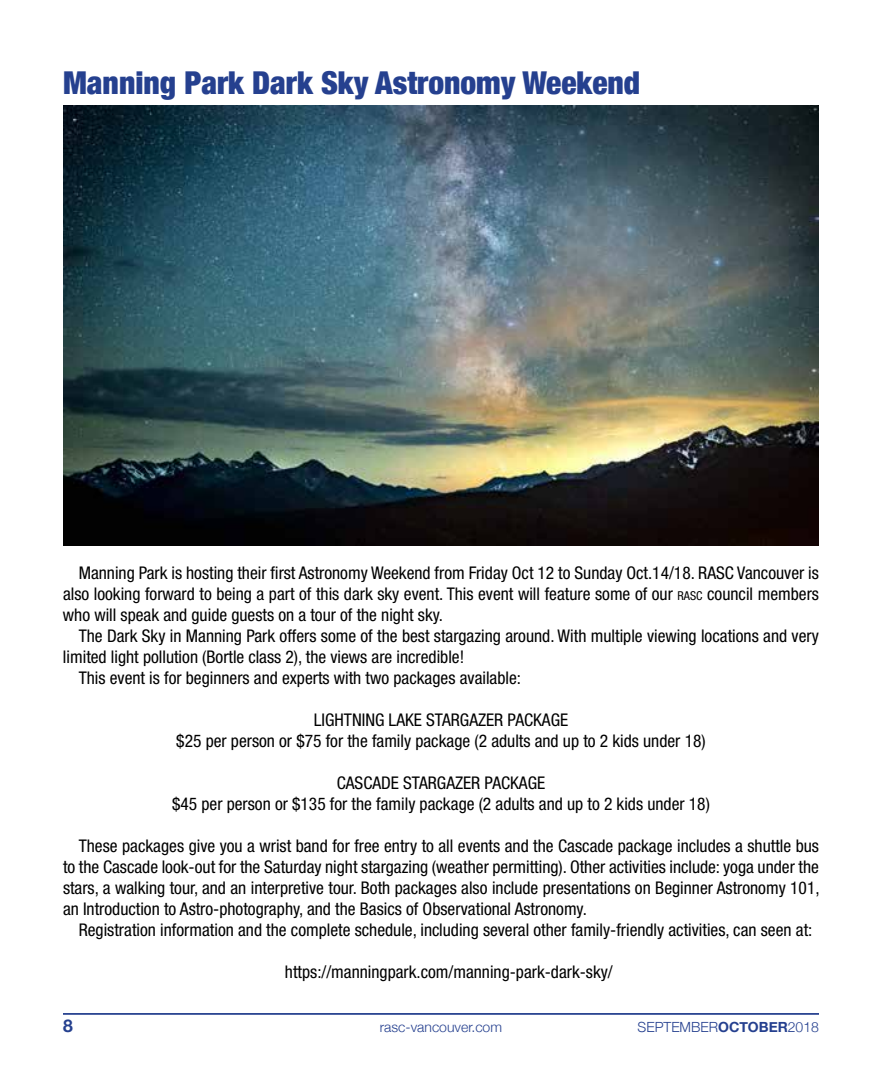
<style>
.page{position:relative;width:882px;height:1071px;background:#fff}
.page>*{position:absolute;margin:0;border:0;box-sizing:border-box;transform-origin:0 0}
.t1{font:900 condensed 31.5px "Helvetica Neue";color:#25408f}
.t2{font:condensed 17.5px/21px "Helvetica Neue LT Std";color:#000;text-align:justify}
.t3{font:700 17.5px "Helvetica Neue";color:#25408f}
.t4{font:300 14px "Helvetica Neue";color:#25408f}
.s1{font-size:12.25px}
.s2{font-weight:700}
</style>
<div class="page">
<hr style="left:63px;top:1013px;width:756px;height:2px;background:#25408f">
<img style="left:63px;top:105px;width:756px;height:440px">
<h1 class="t1" style="left:63px;top:56px;width:579px">Manning Park Dark Sky Astronomy Weekend</h1>
<p class="t2" style="left:63px;top:563px;width:757px;text-indent:16px">Manning Park is hosting their first Astronomy Weekend from Friday Oct 12 to Sunday Oct.14/18. RASC Vancouver is also looking forward to being a part of this dark sky event. This event will feature some of our <span class="s1">RASC</span> council members who will speak and guide guests on a tour of the night sky.</p>
<p class="t2" style="left:79px;top:626px;width:742px">The Dark Sky in Manning Park offers some of the best stargazing around. With multiple viewing locations and very</p>
<p class="t2" style="left:63px;top:647px;width:403px">limited light pollution (Bortle class 2), the views are incredible!</p>
<p class="t2" style="left:79px;top:668px;width:444px">This event is for beginners and experts with two packages available:</p>
<p class="t2" style="left:176px;top:710px;width:531px;text-align:center">LIGHTNING LAKE STARGAZER PACKAGE<br>$25 per person or $75 for the family package (2 adults and up to 2 kids under 18)</p>
<p class="t2" style="left:172px;top:773px;width:539px;text-align:center">CASCADE STARGAZER PACKAGE<br>$45 per person or $135 for the family package (2 adults and up to 2 kids under 18)</p>
<p class="t2" style="left:63px;top:836px;width:758px;text-indent:16px">These packages give you a wrist band for free entry to all events and the Cascade package includes a shuttle bus to the Cascade look-out for the Saturday night stargazing (weather permitting). Other activities include: yoga under the stars, a walking tour, and an interpretive tour. Both packages also include presentations on Beginner Astronomy 101, an Introduction to Astro-photography, and the Basics of Observational Astronomy.</p>
<p class="t2" style="left:79px;top:920px;width:735px">Registration information and the complete schedule, including several other family-friendly activities, can seen at:</p>
<p class="t2" style="left:285px;top:962px;width:329px">https://manningpark.com/manning-park-dark-sky/</p>
<p class="t3" style="left:63px;top:1012px;width:11px">8</p>
<p class="t4" style="left:380px;top:1016px;width:124px">rasc-vancouver.com</p>
<p class="t4" style="left:638px;top:1016px;width:183px">SEPTEMBER<span class="s2">OCTOBER</span>2018</p>
</div>
